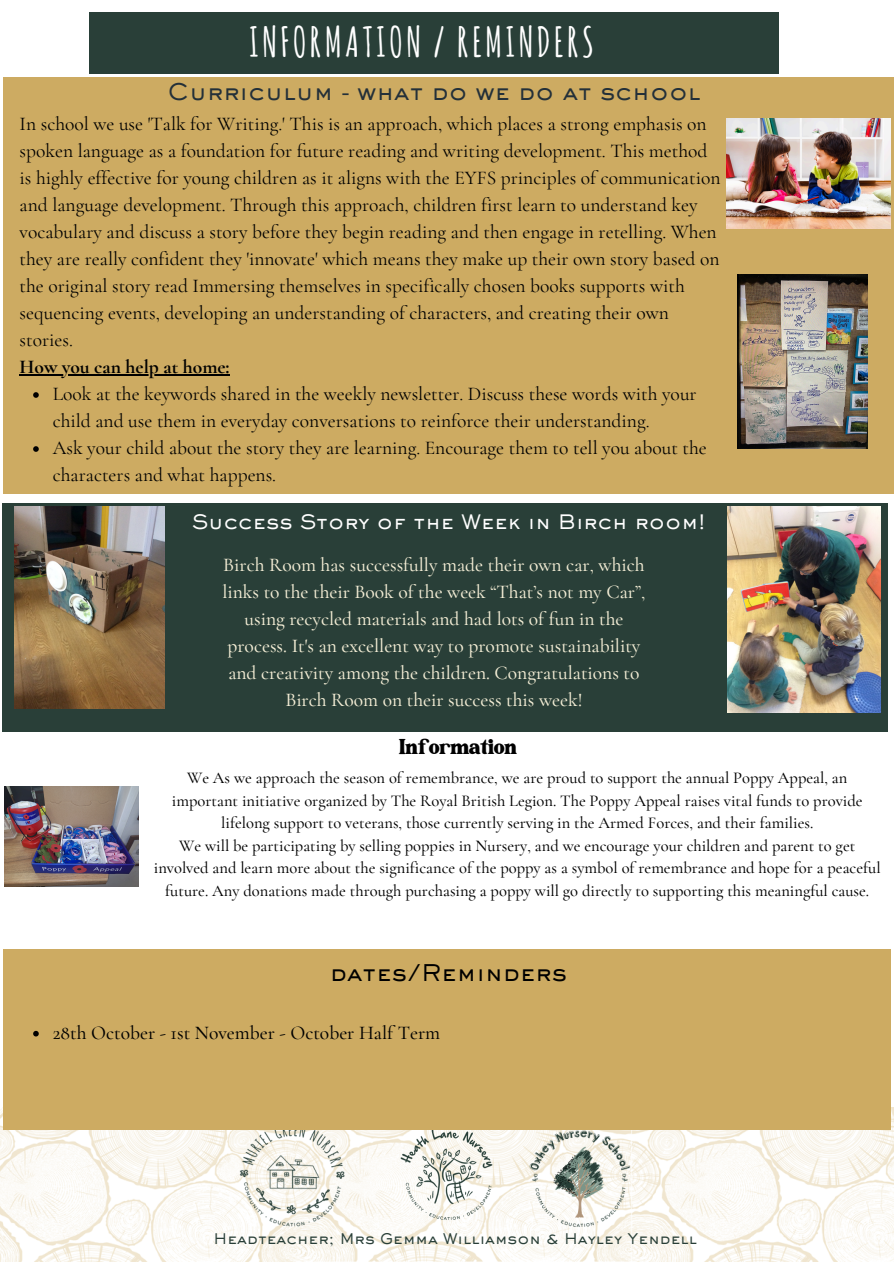
<style>
.page{position:relative;width:894px;height:1264px;background:#fff}
.page>*{position:absolute;margin:0;border:0;box-sizing:border-box;transform-origin:0 0}
.t1{font:700 40.8px "Amatic SC";letter-spacing:.08em;color:#fff}
.t2{font:22.5px "Sackers Gothic Medium AT";color:#233039}
.t3{font:22.5px "Sackers Gothic Medium AT";color:#000}
.t4{font:21px "Grand Royal";color:#000}
.t5{font:19.5px/27px "Cormorant Garamond";color:#000}
.t6{font:500 19.5px/27px "Cormorant Garamond";color:#f3edd5;text-align:center}
.t7{font:500 19.5px "Cormorant Garamond";color:#000}
.t8{font:19.5px "Sackers Gothic Medium AT";color:#fff}
.t9{font:500 16.5px/22.5px "Cormorant Garamond";color:#000;text-align:center}
.t10{font:14.4px "Sackers Gothic Medium AT";color:#293f38}
.s1{font-weight:700}
</style>
<div class="page">
<div style="left:89px;top:12px;width:690px;height:62px;background:#293f38"></div>
<img style="left:0;top:1107px;width:893px;height:154px">
<img style="left:229px;top:1130px;width:126px;height:112px">
<img style="left:389px;top:1130px;width:115px;height:102px">
<img style="left:504px;top:1130px;width:150px;height:120px">
<div style="left:3px;top:78px;width:890px;height:416px;background:#cdab62"></div>
<div style="left:3px;top:949px;width:887px;height:181px;background:#cdab62"></div>
<div style="left:2px;top:503px;width:885px;height:228px;background:#293f38"></div>
<img style="left:726px;top:119px;width:164px;height:109px">
<img style="left:737px;top:275px;width:129px;height:173px">
<img style="left:727px;top:506px;width:153px;height:206px">
<img style="left:14px;top:506px;width:150px;height:202px">
<img style="left:4px;top:786px;width:134px;height:100px">
<hr style="left:20px;top:374px;width:210px;height:1px;background:#000">
<svg style="left:33px;top:392px;width:6px;height:6px"></svg>
<svg style="left:33px;top:446px;width:6px;height:6px"></svg>
<svg style="left:33px;top:1030px;width:6px;height:6px"></svg>
<h2 class="t1" style="left:249px;top:16px;width:346px">INFORMATION / REMINDERS</h2>
<h5 class="t2" style="left:168px;top:79px;width:534px">Curriculum - what do we do at school</h5>
<h3 class="t5" style="left:20px;top:110px;width:702px">In school we use 'Talk for Writing.' This is an approach, which places a strong emphasis on spoken language as a foundation for future reading and writing development. This method is highly effective for young children as it aligns with the EYFS principles of communication and language development. Through this approach, children first learn to understand key vocabulary and discuss a story before they begin reading and then engage in retelling. When they are really confident they 'innovate' which means they make up their own story based on the original story read Immersing themselves in specifically chosen books supports with sequencing events, developing an understanding of characters, and creating their own stories.</h3>
<p class="t5" style="left:53px;top:353px;width:655px;text-indent:-33px"><span class="s1">How you can help at home:<br></span>Look at the keywords shared in the weekly newsletter. Discuss these words with your child and use them in everyday conversations to reinforce their understanding.<br>Ask your child about the story they are learning. Encourage them to tell you about the characters and what happens.</p>
<p class="t8" style="left:192px;top:511px;width:514px">Success Story of the Week in Birch room!</p>
<p class="t6" style="left:222px;top:551px;width:424px">Birch Room has successfully made their own car, which links to the their Book of the week “That’s not my Car”, using recycled materials and had lots of fun in the process. It's an excellent way to promote sustainability and creativity among the children. Congratulations to Birch Room on their success this week!</p>
<p class="t4" style="left:399px;top:734px;width:119px">Information</p>
<p class="t9" style="left:154px;top:766px;width:728px">We As we approach the season of remembrance, we are proud to support the annual Poppy Appeal, an important initiative organized by The Royal British Legion. The Poppy Appeal raises vital funds to provide lifelong support to veterans, those currently serving in the Armed Forces, and their families.<br>We will be participating by selling poppies in Nursery, and we encourage your children and parent to get involved and learn more about the significance of the poppy as a symbol of remembrance and hope for a peaceful future. Any donations made through purchasing a poppy will go directly to supporting this meaningful cause.</p>
<h2 class="t3" style="left:330px;top:959px;width:239px">dates/Reminders</h2>
<p class="t7" style="left:53px;top:1020px;width:389px">28th October - 1st November - October Half Term</p>
<p class="t10" style="left:213px;top:1230px;width:485px">Headteacher; Mrs Gemma Williamson &amp; Hayley Yendell</p>
</div>
